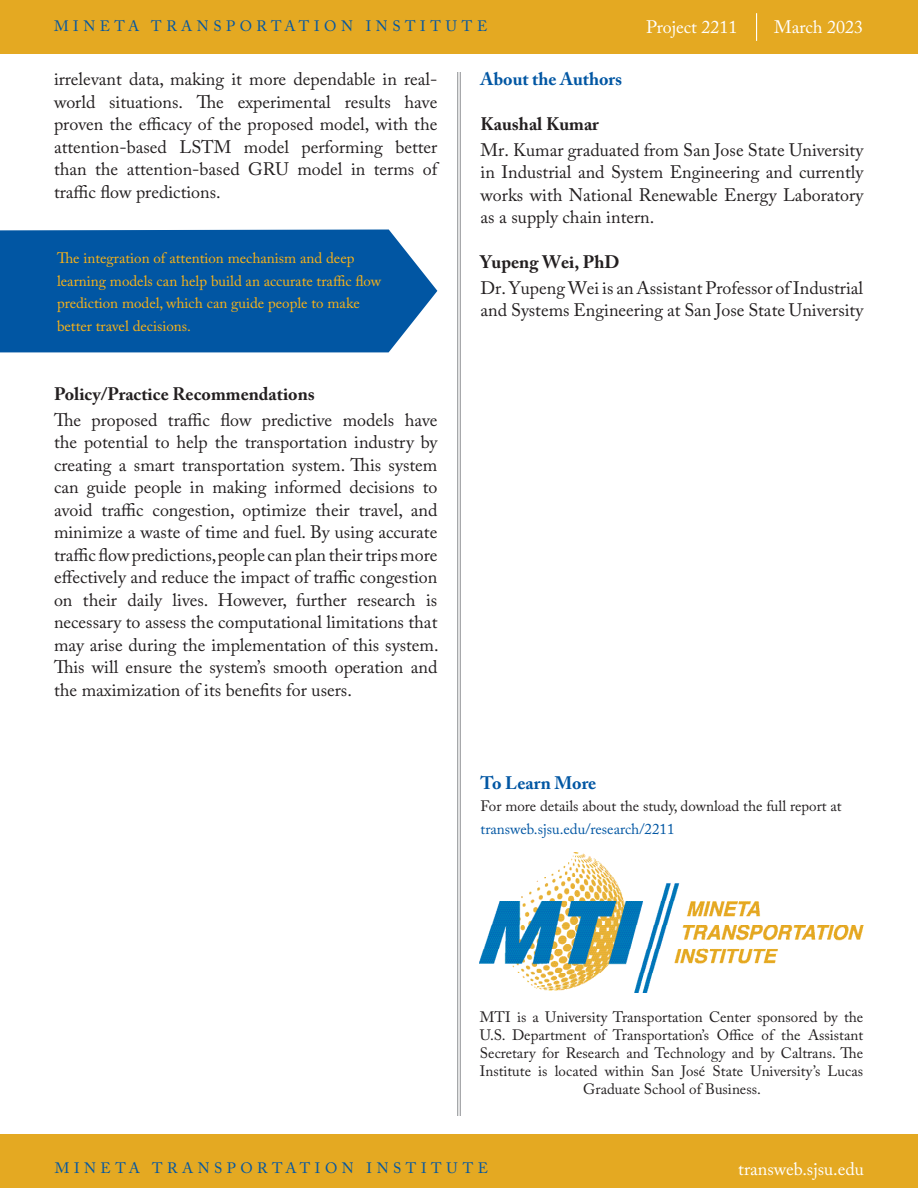
<style>
.page{position:relative;width:918px;height:1188px;background:#fff}
.page>*{position:absolute;margin:0;border:0;box-sizing:border-box;transform-origin:0 0}
.To_Learn_More_-_Head{font:18px/22.5px "Adobe Caslon Pro";color:#231f20;text-align:justify}
.To_Learn_More_-_Head-2{font:700 18px "Adobe Caslon Pro";color:#231f20}
.t1{font:18px "Adobe Caslon Pro";color:#fff}
.To_Learn_More_-_Head-3{font:700 18px "Adobe Caslon Pro";color:#0156a3}
.About_the_Authors{font:700 18px "Adobe Caslon Pro";color:#0156a3}
.About_MTI{font:15px/18px "Adobe Caslon Pro";color:#231f20;text-align:center}
.To_Learn_More_-_Body{font:15px/22.5px "Adobe Caslon Pro";color:#fbb316}
.To_Learn_More_-_Body-2{font:15px/22.5px "Adobe Caslon Pro";color:#231f20}
.t2{font:15px "Adobe Caslon Pro";letter-spacing:.3em;color:#0156a3}
.s1{color:#0156a3}
</style>
<div class="page">
<hr style="left:460px;top:72px;width:1px;height:1044px;background:#8a8c8f">
<hr style="left:457px;top:72px;width:1px;height:1044px;background:#8a8c8f">
<img style="left:480px;top:853px;width:383px;height:139px">
<div style="left:0;top:1134px;width:918px;height:54px;background:#e4a922"></div>
<div style="left:0;top:0;width:918px;height:54px;background:#e4a922"></div>
<svg style="left:756px;top:13px;width:1px;height:28px"></svg>
<div style="left:0;top:230px;width:437px;height:122px;background:#0156a3"></div>
<p class="t2" style="left:54px;top:17px;width:435px">MINETA TRANSPORTATION INSTITUTE</p>
<p class="t1" style="left:646px;top:16px;width:93px">Project 2211</p>
<p class="t1" style="left:774px;top:16px;width:91px">March 2023</p>
<p class="To_Learn_More_-_Head" style="left:54px;top:68px;width:385px">irrelevant data, making it more dependable in real&shy;world situations. The experimental results have proven the efficacy of the proposed model, with the attention-based LSTM model performing better than the attention-based GRU model in terms of traffic flow predictions.</p>
<p class="To_Learn_More_-_Body" style="left:57px;top:247px;width:326px">The integration of attention mechanism and deep learning models can help build an accurate traffic flow prediction model, which can guide people to make better travel decisions.</p>
<p class="To_Learn_More_-_Head-2" style="left:54px;top:383px;width:262px">Policy/Practice Recommendations</p>
<p class="To_Learn_More_-_Head" style="left:54px;top:408px;width:386px">The proposed traffic flow predictive models have the potential to help the transportation industry by creating a smart transportation system. This system can guide people in making informed decisions to avoid traffic congestion, optimize their travel, and minimize a waste of time and fuel. By using accurate traffic flow predictions, people can plan their trips more effectively and reduce the impact of traffic congestion on their daily lives. However, further research is necessary to assess the computational limitations that may arise during the implementation of this system.<br>This will ensure the system’s smooth operation and the maximization of its benefits for users.</p>
<p class="To_Learn_More_-_Head-3" style="left:481px;top:68px;width:143px">About the Authors</p>
<p class="To_Learn_More_-_Head-2" style="left:481px;top:113px;width:120px">Kaushal Kumar</p>
<p class="To_Learn_More_-_Head" style="left:481px;top:138px;width:384px">Mr. Kumar graduated from San Jose State University in Industrial and System Engineering and currently works with National Renewable Energy Laboratory as a supply chain intern.</p>
<p class="To_Learn_More_-_Head-2" style="left:481px;top:251px;width:141px">Yupeng Wei, PhD</p>
<p class="To_Learn_More_-_Head" style="left:481px;top:276px;width:384px">Dr. Yupeng Wei is an Assistant Professor of Industrial and Systems Engineering at San Jose State University</p>
<p class="About_the_Authors" style="left:481px;top:772px;width:117px">To Learn More</p>
<p class="To_Learn_More_-_Body-2" style="left:481px;top:795px;width:363px">For more details about the study, download the full report at <span class="s1">transweb.sjsu.edu/research/2211</span></p>
<p class="About_MTI" style="left:480px;top:1008px;width:385px">MTI is a University Transportation Center sponsored by the U.S. Department of Transportation’s Office of the Assistant Secretary for Research and Technology and by Caltrans. The Institute is located within San José State University’s Lucas Graduate School of Business.</p>
<p class="t2" style="left:55px;top:1159px;width:435px">MINETA TRANSPORTATION INSTITUTE</p>
<p class="t1" style="left:738px;top:1159px;width:127px">transweb.sjsu.edu</p>
</div>
